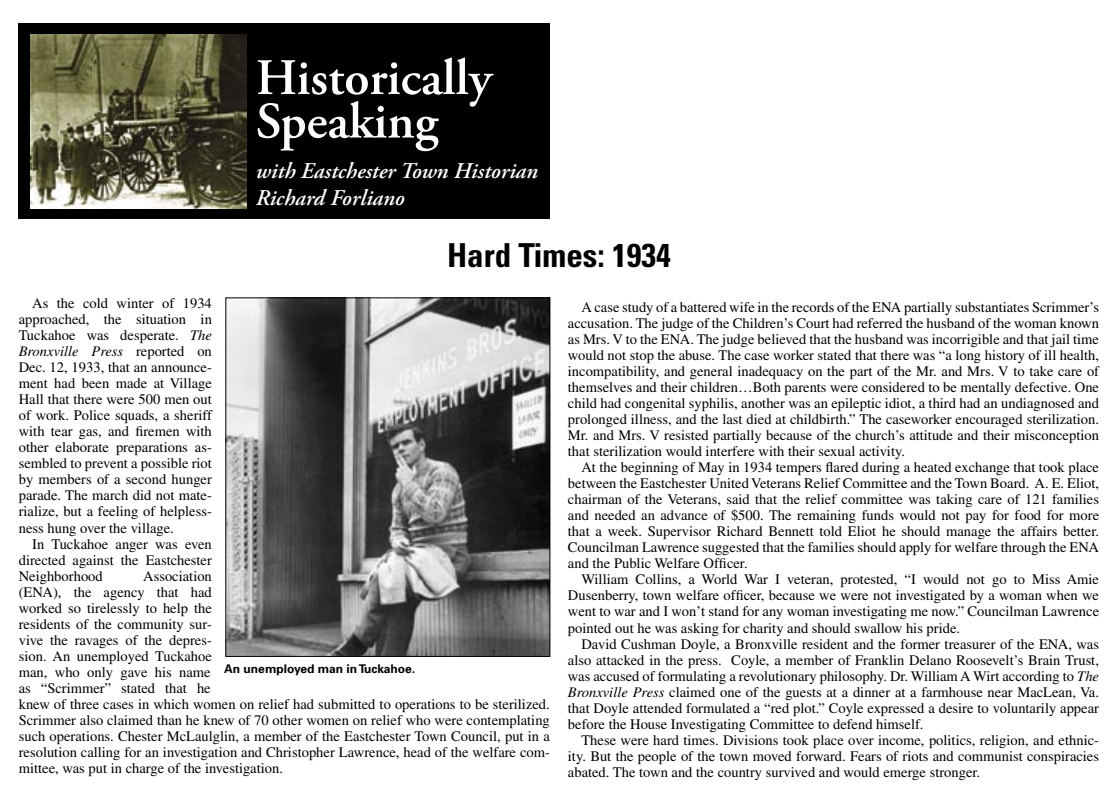
<style>
.page{position:relative;width:1116px;height:810px;background:#fff}
.page>*{position:absolute;margin:0;border:0;box-sizing:border-box;transform-origin:0 0}
.BODYtext{font:600 51px "Adobe Garamond Pro";color:#fff}
.Headline_small{font:700 condensed 33px "Univers";color:#000}
.BODYtext-2{font:italic 600 22.5px "Adobe Garamond Pro";color:#fff}
.BODYtext-3{font:14.55px/16px "Times";color:#000;text-align:justify}
.t1{font:700 12px "Univers";color:#000}
.s1{font-style:italic}
</style>
<div class="page">
<div style="left:19px;top:24px;width:531px;height:195px;background:#000"></div>
<img style="left:31px;top:34px;width:216px;height:175px">
<img style="left:227px;top:299px;width:321px;height:356px">
<div style="left:225px;top:297px;width:325px;height:360px;border:1px solid #000"></div>
<p class="BODYtext" style="left:256px;top:48px;width:237px">Historically</p>
<p class="BODYtext" style="left:256px;top:92px;width:184px">Speaking</p>
<p class="BODYtext-2" style="left:256px;top:158px;width:284px">with Eastchester Town Historian</p>
<p class="BODYtext-2" style="left:256px;top:185px;width:150px">Richard Forliano</p>
<p class="Headline_small" style="left:447px;top:235px;width:225px">Hard Times: 1934</p>
<p class="BODYtext-3" style="left:19px;top:295px;width:195px;text-indent:13px">As the cold winter of 1934 approached, the situation in Tuckahoe was desperate. <span class="s1">The Bronxville Press</span> reported on Dec. 12, 1933, that an announce&shy;ment had been made at Village Hall that there were 500 men out of work. Police squads, a sheriff with tear gas, and firemen with other elaborate preparations as&shy;sembled to prevent a possible riot by members of a second hunger parade. The march did not mate&shy;rialize, but a feeling of helpless&shy;ness hung over the village.</p>
<p class="BODYtext-3" style="left:19px;top:536px;width:195px;text-indent:13px">In Tuckahoe anger was even directed against the Eastchester Neighborhood</p>
<p class="BODYtext-3" style="left:19px;top:568px;width:533px;text-align:left;text-indent:124px">Association<br>(ENA), the agency that had<br>worked so tirelessly to help the<br>residents of the community sur-<br>vive the ravages of the depres-<br>sion. An unemployed Tuckahoe<br>man, who only gave his name<br>as “Scrimmer” stated that he<br>knew of three cases in which women on relief had submitted to operations to be sterilized.<br>Scrimmer also claimed than he knew of 70 other women on relief who were contemplating such operations. Chester McLaulglin, a member of the Eastchester Town Council, put in a resolution calling for an investigation and Christopher Lawrence, head of the welfare com&shy;mittee, was put in charge of the investigation.</p>
<p class="t1" style="left:224px;top:661px;width:192px">An unemployed man in Tuckahoe.</p>
<p class="BODYtext-3" style="left:568px;top:299px;width:533px;text-indent:14px">A case study of a battered wife in the records of the ENA partially substantiates Scrimmer’s accusation. The judge of the Children’s Court had referred the husband of the woman known as Mrs. V to the ENA. The judge believed that the husband was incorrigible and that jail time would not stop the abuse. The case worker stated that there was “a long history of ill health, incompatibility, and general inadequacy on the part of the Mr. and Mrs. V to take care of themselves and their children…Both parents were considered to be mentally defective. One child had congenital syphilis, another was an epileptic idiot, a third had an undiagnosed and prolonged illness, and the last died at childbirth.” The caseworker encouraged sterilization.<br>Mr. and Mrs. V resisted partially because of the church’s attitude and their misconception that sterilization would interfere with their sexual activity.</p>
<p class="BODYtext-3" style="left:568px;top:459px;width:533px;text-indent:14px">At the beginning of May in 1934 tempers flared during a heated exchange that took place between the Eastchester United Veterans Relief Committee and the Town Board. A. E. Eliot, chairman of the Veterans, said that the relief committee was taking care of 121 families and needed an advance of $500. The remaining funds would not pay for food for more that a week. Supervisor Richard Bennett told Eliot he should manage the affairs better.<br>Councilman Lawrence suggested that the families should apply for welfare through the ENA and the Public Welfare Officer.</p>
<p class="BODYtext-3" style="left:568px;top:571px;width:533px;text-indent:14px">William Collins, a World War I veteran, protested, “I would not go to Miss Amie Dusenberry, town welfare officer, because we were not investigated by a woman when we went to war and I won’t stand for any woman investigating me now.” Councilman Lawrence pointed out he was asking for charity and should swallow his pride.</p>
<p class="BODYtext-3" style="left:568px;top:636px;width:533px;text-indent:14px">David Cushman Doyle, a Bronxville resident and the former treasurer of the ENA, was also attacked in the press. Coyle, a member of Franklin Delano Roosevelt’s Brain Trust, was accused of formulating a revolutionary philosophy. Dr. William A Wirt according to <span class="s1">The Bronxville Press</span> claimed one of the guests at a dinner at a farmhouse near MacLean, Va. that Doyle attended formulated a “red plot.” Coyle expressed a desire to voluntarily appear before the House Investigating Committee to defend himself.</p>
<p class="BODYtext-3" style="left:568px;top:732px;width:533px;text-indent:14px">These were hard times. Divisions took place over income, politics, religion, and ethnic&shy;ity. But the people of the town moved forward. Fears of riots and communist conspiracies abated. The town and the country survived and would emerge stronger.</p>
</div>
